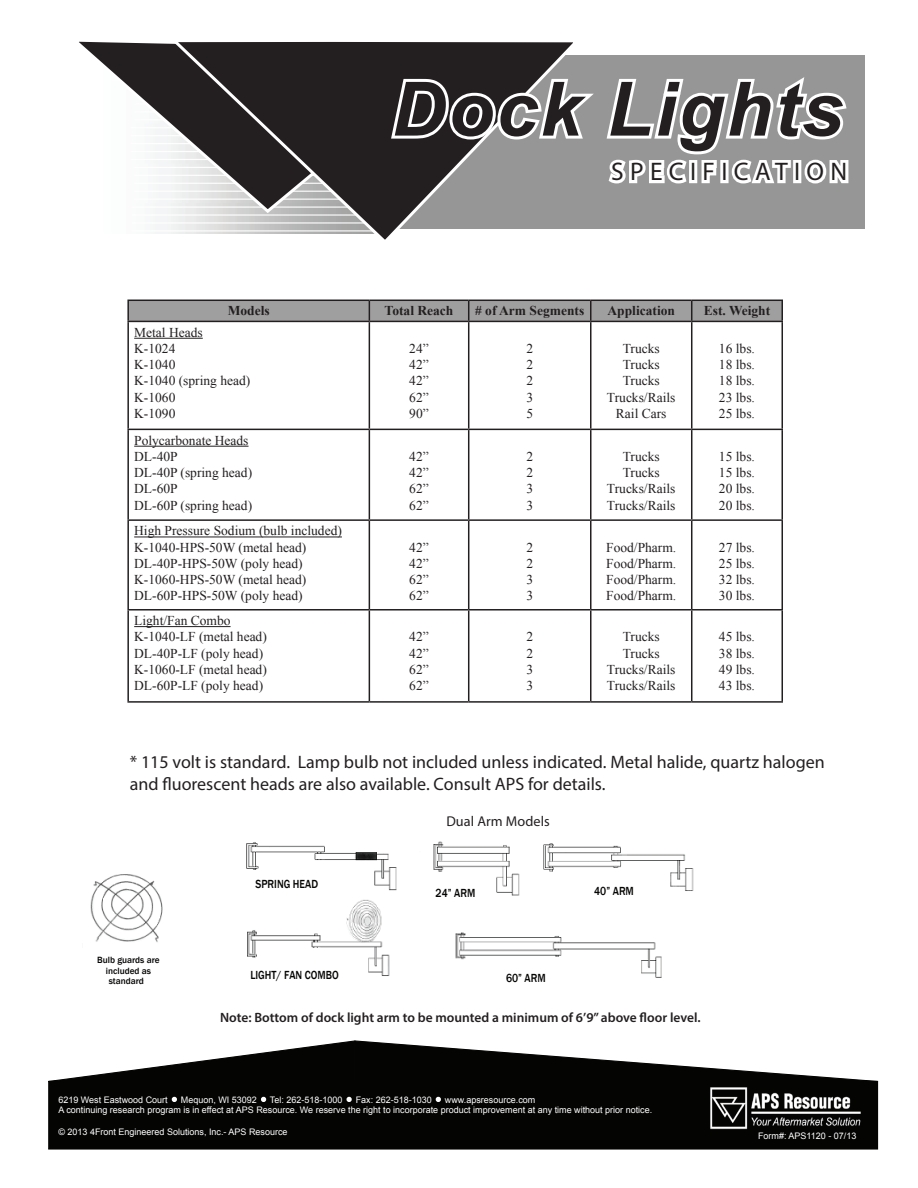
<style>
.page{position:relative;width:918px;height:1188px;background:#fff}
.page>*{position:absolute;margin:0;border:0;box-sizing:border-box;transform-origin:0 0}
.t1{font:italic 700 75px "Arial";letter-spacing:.03em;color:#231f20}
.t2{font:25.5px "Myriad Pro";letter-spacing:.25em;color:#231f20}
.t3{font:18px/21.6px "Myriad Pro";color:#231f20}
.t4{font:14.25px "Myriad Pro";letter-spacing:.005em;color:#231f20}
.t5{font:13.5px/16.2px "Times New Roman";color:#231f20;text-align:justify}
.t6{font:600 13.5px "Myriad Pro";color:#231f20}
.t7{font:700 13.5px "Times New Roman";color:#231f20}
.t8{font:500 12px "Franklin Gothic";color:#040503;scale:.86 1}
.t9{font:500 9.3px/10.5px "Franklin Gothic";color:#040503;text-align:center}
.t10{font:9px/10.8px "Arial";color:#fff}
</style>
<div class="page">
<img style="left:246px;top:841px;width:448px;height:137px">
<div style="left:49px;top:1081px;width:829px;height:68px;background:#040503"></div>
<div style="left:48px;top:1081px;width:830px;height:69px;border:1px solid #040503"></div>
<svg style="left:48px;top:1040px;width:831px;height:43px"></svg>
<img style="left:708px;top:1081px;width:155px;height:49px">
<svg style="left:171px;top:1096px;width:6px;height:6px"></svg>
<svg style="left:261px;top:1096px;width:6px;height:6px"></svg>
<svg style="left:346px;top:1096px;width:6px;height:6px"></svg>
<svg style="left:435px;top:1096px;width:6px;height:6px"></svg>
<div style="left:384px;top:55px;width:481px;height:173px;background:#969696"></div>
<svg style="left:79px;top:41px;width:91px;height:173px"></svg>
<svg style="left:170px;top:41px;width:414px;height:199px"></svg>
<svg style="left:387px;top:71px;width:462px;height:134px"></svg>
<div style="left:230px;top:871px;width:130px;height:27px;background:#fff"></div>
<div style="left:424px;top:881px;width:63px;height:27px;background:#fff"></div>
<div style="left:585px;top:878px;width:70px;height:27px;background:#fff"></div>
<div style="left:228px;top:962px;width:133px;height:27px;background:#fff"></div>
<div style="left:497px;top:965px;width:69px;height:27px;background:#fff"></div>
<hr style="left:127px;top:300px;width:242px;height:1px;background:#231f20">
<hr style="left:127px;top:301px;width:2px;height:20px;background:#231f20">
<svg style="left:128px;top:300px;width:655px;height:21px;background:#969595"></svg>
<hr style="left:127px;top:321px;width:242px;height:1px;background:#231f20">
<hr style="left:127px;top:322px;width:2px;height:107px;background:#231f20">
<hr style="left:369px;top:321px;width:100px;height:1px;background:#231f20">
<hr style="left:369px;top:322px;width:1px;height:107px;background:#231f20">
<hr style="left:469px;top:321px;width:122px;height:1px;background:#231f20">
<hr style="left:468px;top:322px;width:1px;height:107px;background:#231f20">
<hr style="left:591px;top:321px;width:101px;height:1px;background:#231f20">
<hr style="left:590px;top:322px;width:2px;height:107px;background:#231f20">
<hr style="left:692px;top:321px;width:91px;height:1px;background:#231f20">
<hr style="left:691px;top:322px;width:1px;height:107px;background:#231f20">
<hr style="left:782px;top:322px;width:1px;height:107px;background:#231f20">
<hr style="left:127px;top:429px;width:242px;height:1px;background:#231f20">
<hr style="left:127px;top:430px;width:2px;height:89px;background:#231f20">
<hr style="left:369px;top:429px;width:100px;height:1px;background:#231f20">
<hr style="left:369px;top:430px;width:1px;height:89px;background:#231f20">
<hr style="left:469px;top:429px;width:122px;height:1px;background:#231f20">
<hr style="left:468px;top:430px;width:1px;height:89px;background:#231f20">
<hr style="left:591px;top:429px;width:101px;height:1px;background:#231f20">
<hr style="left:590px;top:430px;width:2px;height:89px;background:#231f20">
<hr style="left:692px;top:429px;width:91px;height:1px;background:#231f20">
<hr style="left:691px;top:430px;width:1px;height:89px;background:#231f20">
<hr style="left:782px;top:430px;width:1px;height:89px;background:#231f20">
<hr style="left:127px;top:519px;width:242px;height:2px;background:#231f20">
<hr style="left:127px;top:521px;width:2px;height:88px;background:#231f20">
<hr style="left:369px;top:519px;width:100px;height:2px;background:#231f20">
<hr style="left:369px;top:521px;width:1px;height:88px;background:#231f20">
<hr style="left:469px;top:519px;width:122px;height:2px;background:#231f20">
<hr style="left:468px;top:521px;width:1px;height:88px;background:#231f20">
<hr style="left:591px;top:519px;width:101px;height:2px;background:#231f20">
<hr style="left:590px;top:521px;width:2px;height:88px;background:#231f20">
<hr style="left:692px;top:519px;width:91px;height:2px;background:#231f20">
<hr style="left:691px;top:521px;width:1px;height:88px;background:#231f20">
<hr style="left:782px;top:521px;width:1px;height:88px;background:#231f20">
<hr style="left:127px;top:609px;width:242px;height:2px;background:#231f20">
<hr style="left:127px;top:611px;width:2px;height:90px;background:#231f20">
<hr style="left:369px;top:609px;width:100px;height:2px;background:#231f20">
<hr style="left:369px;top:611px;width:1px;height:90px;background:#231f20">
<hr style="left:469px;top:609px;width:122px;height:2px;background:#231f20">
<hr style="left:468px;top:611px;width:1px;height:90px;background:#231f20">
<hr style="left:591px;top:609px;width:101px;height:2px;background:#231f20">
<hr style="left:590px;top:611px;width:2px;height:90px;background:#231f20">
<hr style="left:692px;top:609px;width:91px;height:2px;background:#231f20">
<hr style="left:691px;top:611px;width:1px;height:90px;background:#231f20">
<hr style="left:782px;top:611px;width:1px;height:90px;background:#231f20">
<hr style="left:127px;top:701px;width:242px;height:2px;background:#231f20">
<hr style="left:369px;top:701px;width:100px;height:2px;background:#231f20">
<hr style="left:469px;top:701px;width:122px;height:2px;background:#231f20">
<hr style="left:591px;top:701px;width:101px;height:2px;background:#231f20">
<hr style="left:692px;top:701px;width:91px;height:2px;background:#231f20">
<hr style="left:134px;top:338px;width:69px;height:1px;background:#231f20">
<hr style="left:134px;top:446px;width:115px;height:1px;background:#231f20">
<hr style="left:134px;top:537px;width:208px;height:1px;background:#231f20">
<hr style="left:134px;top:626px;width:97px;height:1px;background:#231f20">
<img style="left:90px;top:874px;width:73px;height:69px">
<h1 class="t1" style="left:392px;top:59px;width:453px">Dock Lights</h1>
<h2 class="t2" style="left:611px;top:156px;width:238px">SPECIFICATION</h2>
<p class="t7" style="left:228px;top:302px;width:43px">Models</p>
<p class="t7" style="left:385px;top:302px;width:70px">Total Reach</p>
<p class="t7" style="left:475px;top:302px;width:111px"># of Arm Segments</p>
<p class="t7" style="left:608px;top:302px;width:69px">Application</p>
<p class="t7" style="left:704px;top:302px;width:68px">Est. Weight</p>
<p class="t5" style="left:134px;top:324px;width:118px;text-align:left">Metal Heads<br>K-1024<br>K-1040<br>K-1040 (spring head)<br>K-1060<br>K-1090</p>
<p class="t5" style="left:409px;top:340px;width:21px">24” 42” 42” 62” 90”</p>
<p class="t5" style="left:526px;top:340px;width:8px">2<br>2<br>2<br>3<br>5</p>
<p class="t5" style="left:607px;top:340px;width:70px;text-align:center">Trucks<br>Trucks<br>Trucks<br>Trucks/Rails<br>Rail Cars</p>
<p class="t5" style="left:719px;top:340px;width:38px">16 lbs.<br>18 lbs.<br>18 lbs.<br>23 lbs.<br>25 lbs.</p>
<p class="t5" style="left:134px;top:432px;width:119px;text-align:left">Polycarbonate Heads<br>DL-40P<br>DL-40P (spring head)<br>DL-60P<br>DL-60P (spring head)</p>
<p class="t5" style="left:134px;top:523px;width:209px;text-align:left">High Pressure Sodium (bulb included)<br>K-1040-HPS-50W (metal head)<br>DL-40P-HPS-50W (poly head)<br>K-1060-HPS-50W (metal head)<br>DL-60P-HPS-50W (poly head)</p>
<p class="t5" style="left:134px;top:612px;width:134px;text-align:left">Light/Fan Combo<br>K-1040-LF (metal head)<br>DL-40P-LF (poly head)<br>K-1060-LF (metal head)<br>DL-60P-LF (poly head)</p>
<p class="t5" style="left:409px;top:448px;width:21px">42” 42” 62” 62”</p>
<p class="t5" style="left:526px;top:448px;width:8px">2<br>2<br>3<br>3</p>
<p class="t5" style="left:607px;top:448px;width:70px;text-align:center">Trucks<br>Trucks<br>Trucks/Rails<br>Trucks/Rails</p>
<p class="t5" style="left:719px;top:448px;width:38px">15 lbs.<br>15 lbs.<br>20 lbs.<br>20 lbs.</p>
<p class="t5" style="left:409px;top:539px;width:21px">42” 42” 62” 62”</p>
<p class="t5" style="left:526px;top:539px;width:8px">2<br>2<br>3<br>3</p>
<p class="t5" style="left:606px;top:539px;width:72px">Food/Pharm.<br>Food/Pharm.<br>Food/Pharm.<br>Food/Pharm.</p>
<p class="t5" style="left:719px;top:539px;width:38px">27 lbs.<br>25 lbs.<br>32 lbs.<br>30 lbs.</p>
<p class="t5" style="left:409px;top:629px;width:21px">42” 42” 62” 62”</p>
<p class="t5" style="left:526px;top:629px;width:8px">2<br>2<br>3<br>3</p>
<p class="t5" style="left:607px;top:629px;width:70px;text-align:center">Trucks<br>Trucks<br>Trucks/Rails<br>Trucks/Rails</p>
<p class="t5" style="left:719px;top:629px;width:38px">45 lbs.<br>38 lbs.<br>49 lbs.<br>43 lbs.</p>
<h3 class="t3" style="left:130px;top:751px;width:697px">* 115 volt is standard. Lamp bulb not included unless indicated. Metal halide, quartz halogen and fluorescent heads are also available. Consult APS for details.</h3>
<p class="t9" style="left:97px;top:955px;width:64px">Bulb guards are included as standards</p>
<p class="t8" style="left:256px;top:877px;width:74px">SPRING HEAD</p>
<p class="t4" style="left:446px;top:812px;width:105px">Dual Arm Models</p>
<p class="t8" style="left:436px;top:886px;width:48px">24” ARM</p>
<p class="t8" style="left:594px;top:883px;width:48px">40” ARM</p>
<p class="t8" style="left:250px;top:967px;width:104px">LIGHT/ FAN COMBO</p>
<p class="t8" style="left:506px;top:970px;width:48px">60” ARM</p>
<p class="t6" style="left:220px;top:1009px;width:482px">Note: Bottom of dock light arm to be mounted a minimum of 6’9” above floor level.</p>
<p class="t10" style="left:58px;top:1094px;width:595px">6219 West Eastwood Court • Mequon, WI 53092 • Tel: 262-518-1000 • Fax: 262-518-1030 • www.apsresource.com<br>A continuing research program is in effect at APS Resource. We reserve the right to incorporate product improvement at any time without prior notice.</p>
<p class="t10" style="left:58px;top:1127px;width:231px">© 2013 4Front Engineered Solutions, Inc.- APS Resource</p>
<p class="t10" style="left:758px;top:1130px;width:100px">Form#: APS1120 - 07/13</p>
</div>
